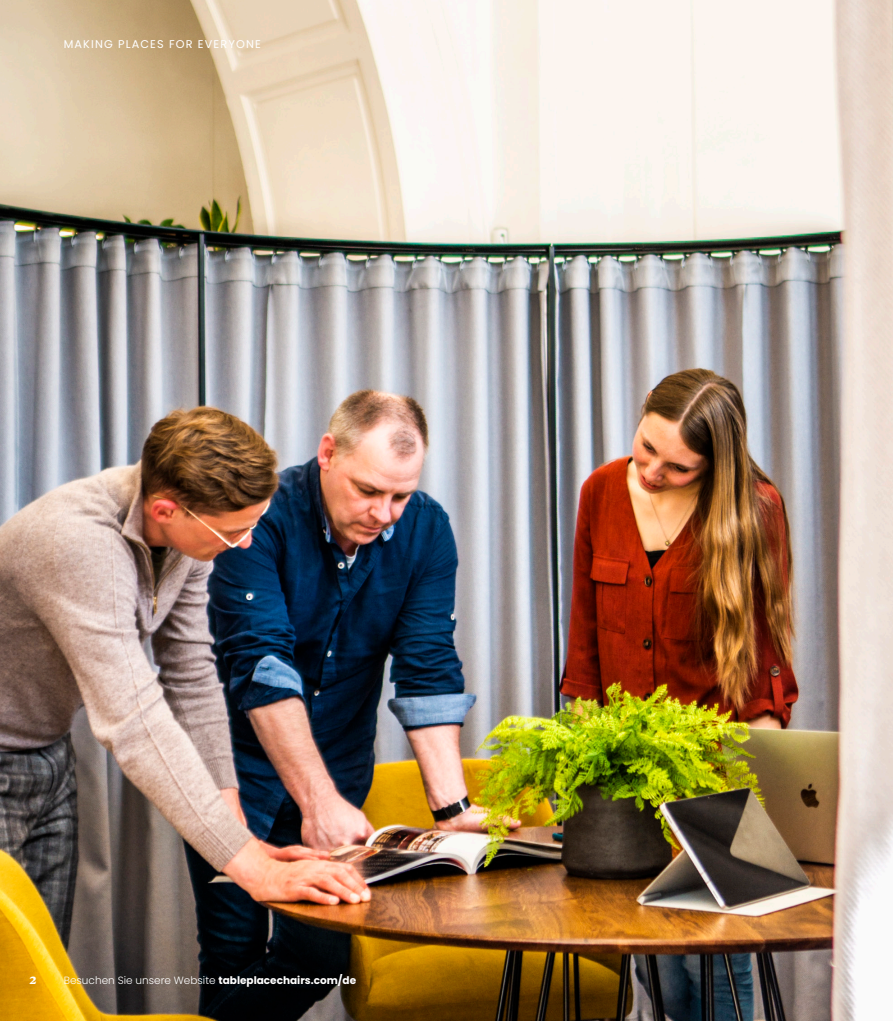
<style>
.page{position:relative;width:893px;height:1021px;background:#fff}
.page>*{position:absolute;margin:0;border:0;box-sizing:border-box;transform-origin:0 0}
.DescriptiveText{font:700 13.8px "Poynter Text";color:#fff}
.DescriptiveText-2{font:11.25px "Poppins";letter-spacing:.1em;color:#fff}
.DescriptiveText-3{font:300 10.5px "Poppins";color:#fff}
.s1{font-weight:700}
</style>
<div class="page">
<img style="left:0;top:0;width:893px;height:1020px">
<p class="DescriptiveText-2" style="left:64px;top:38px;width:199px">MAKING PLACES FOR EVERYONE</p>
<p class="DescriptiveText" style="left:30px;top:972px;width:9px">2</p>
<p class="DescriptiveText-3" style="left:64px;top:974px;width:294px">Besuchen Sie unsere Website <span class="s1">tableplacechairs.com/de</span></p>
</div>
